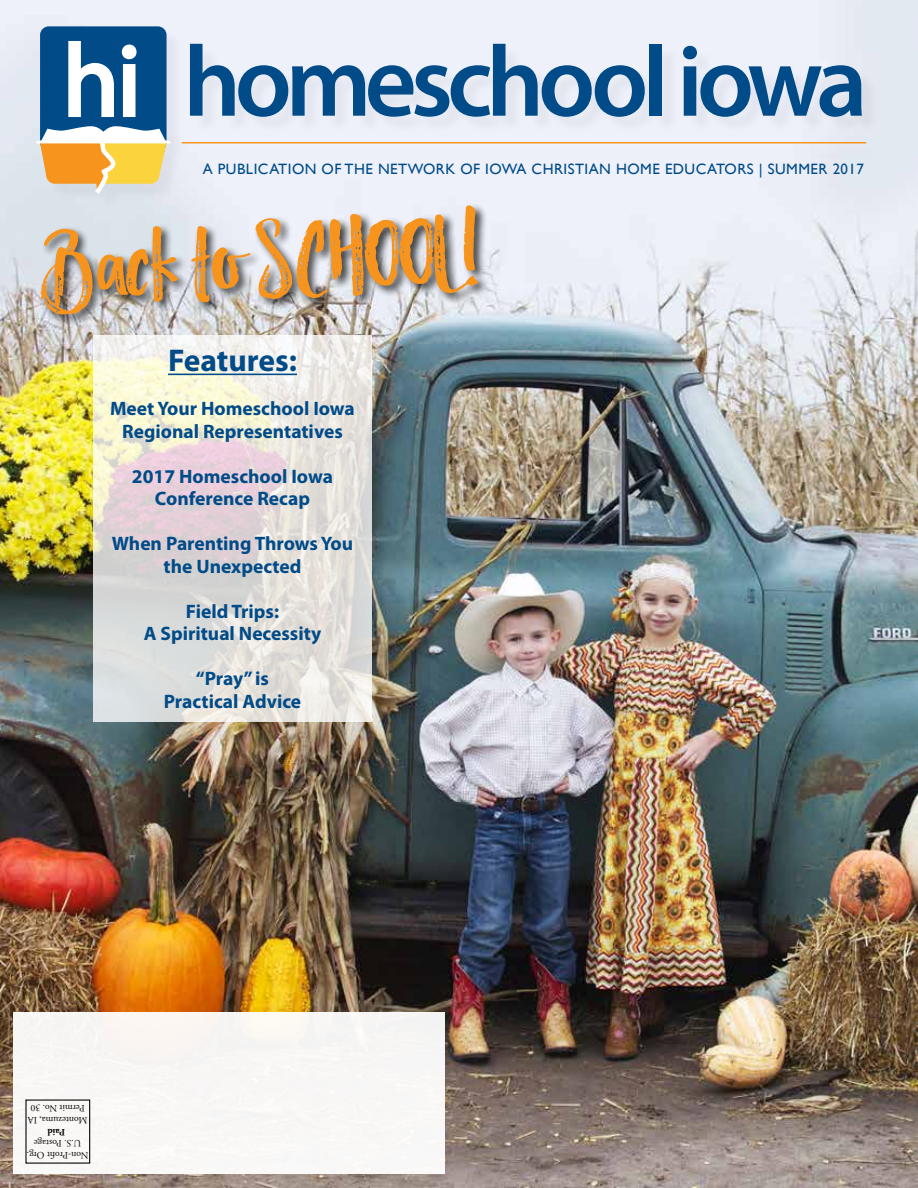
<style>
.page{position:relative;width:918px;height:1188px;background:#fff}
.page>*{position:absolute;margin:0;border:0;box-sizing:border-box;transform-origin:0 0}
.t1{font:600 101.25px "Myriad Pro";letter-spacing:-.06em;color:#004b88}
.t2{font:90px "Hello Lucky";color:#f7941d}
.t3{font:700 31.5px "Myriad Pro";color:#004b88}
.t4{font:700 19.5px/22.5px "Myriad Pro";color:#004b88;text-align:center}
.t5{font:15px "Gill Sans";letter-spacing:.03em;color:#004b88}
.t6{font:9.75px/11.7px "Adobe Garamond Pro";color:#000;text-align:center}
.t7{font:700 9.75px "Adobe Garamond Pro";color:#000}
.s1{font-weight:400;font-size:102.15px;color:#fff}
</style>
<div class="page">
<img style="left:0;top:0;width:918px;height:1188px">
<svg style="left:93px;top:335px;width:279px;height:386px;background:#e5e1db"></svg>
<div style="left:38px;top:203px;width:452px;height:124px;background:#000;opacity:.75"></div>
<hr style="left:168px;top:374px;width:129px;height:1px;background:#004b88">
<div style="left:39px;top:29px;width:845px;height:183px;background:#eef1fa"></div>
<hr style="left:182px;top:142px;width:684px;height:1px;background:#f7941e">
<svg style="left:36px;top:26px;width:135px;height:173px;background:#779096"></svg>
<div style="left:14px;top:1012px;width:432px;height:162px;background:#f8f7f6"></div>
<h1 class="t1" style="left:63px;top:17px;width:807px"><span class="s1">hi</span> homeschool iowa</h1>
<p class="t5" style="left:203px;top:160px;width:663px">A PUBLICATION OF THE NETWORK OF IOWA CHRISTIAN HOME EDUCATORS | SUMMER 2017</p>
<h2 class="t2" style="left:38px;top:217px;width:445px;rotate:-3deg">Back to SCHOOL!</h2>
<h3 class="t3" style="left:168px;top:340px;width:130px">Features:</h3>
<p class="t4" style="left:110px;top:397px;width:246px">Meet Your Homeschool Iowa<br>Regional Representatives</p>
<p class="t4" style="left:132px;top:464px;width:203px">2017 Homeschool Iowa<br>Conference Recap</p>
<p class="t4" style="left:112px;top:532px;width:243px">When Parenting Throws You the Unexpected</p>
<p class="t4" style="left:144px;top:599px;width:179px">Field Trips:<br>A Spiritual Necessity</p>
<p class="t4" style="left:164px;top:667px;width:139px">“Pray” is<br>Practical Advice</p>
<p class="t6" style="left:88px;top:1125px;width:61px;rotate:-180deg">Montezuma, IA<br>Permit No. 30</p>
<p class="t7" style="left:65px;top:1137px;width:19px;rotate:-180deg">Paid</p>
<p class="t6" style="left:88px;top:1161px;width:63px;rotate:-180deg">Non-Profit Org.<br>U.S. Postage</p>
</div>
